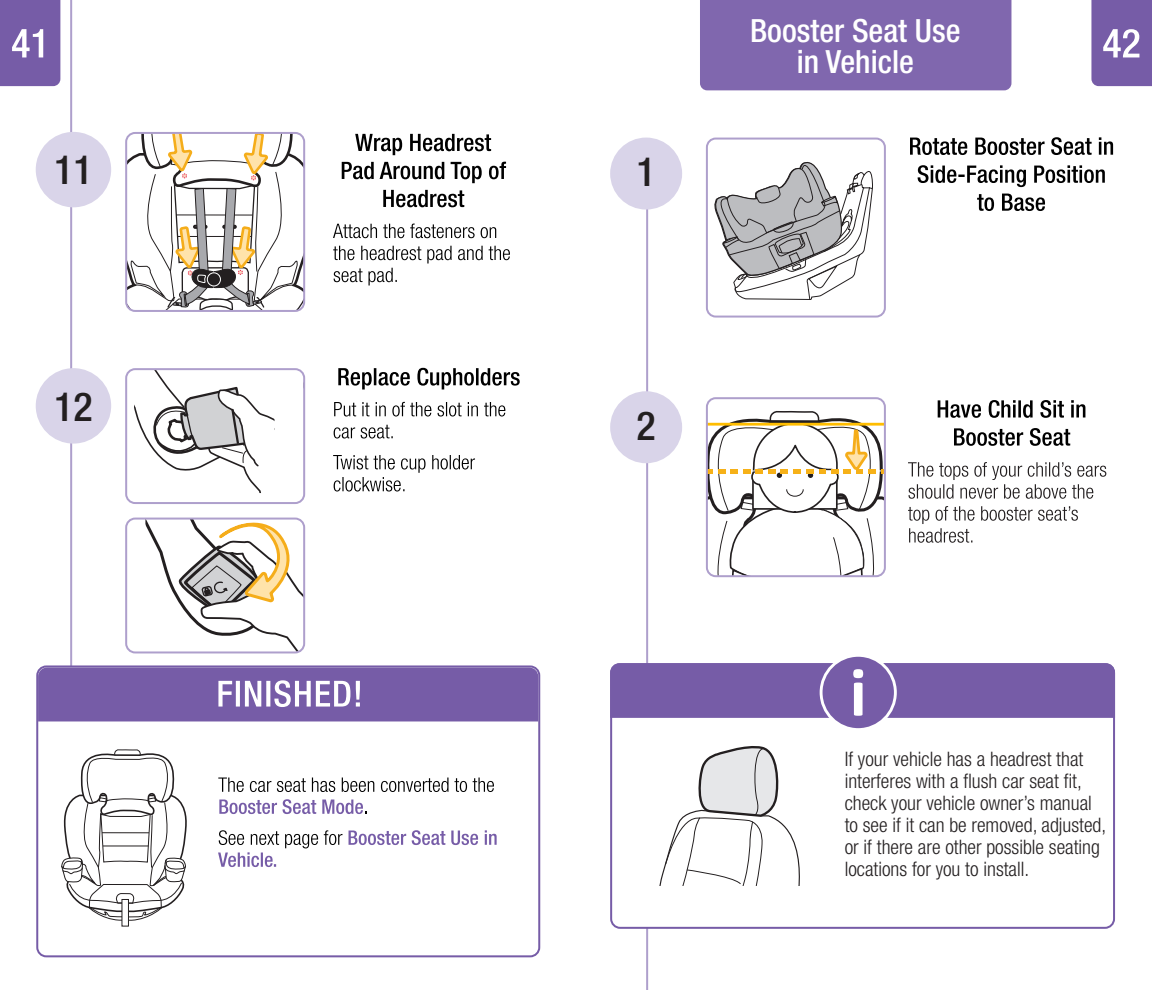
<style>
.page{position:relative;width:1152px;height:990px;background:#fff}
.page>*{position:absolute;margin:0;border:0;box-sizing:border-box;transform-origin:0 0}
.t1{font:500 condensed 40px "Helvetica Neue LT Std";color:#231f20}
.t2{font:500 condensed 32px "Helvetica Neue LT Std";color:#fff}
.t3{font:300 condensed 20px/22px "Helvetica Neue LT Std";color:#231f20}
</style>
<div class="page">
<hr style="left:646px;top:170px;width:2px;height:820px;background:#ae9fcc">
<hr style="left:70px;top:0;width:2px;height:703px;background:#ae9fcc">
<svg style="left:0;top:0;width:60px;height:86px;background:#8068ad"></svg>
<svg style="left:1091px;top:0;width:61px;height:86px;background:#836baf"></svg>
<div style="left:36px;top:665px;width:504px;height:292px;border:2px solid #765ca7;border-radius:9px"></div>
<div style="left:122px;top:899px;width:7px;height:28px;border:1px solid #231f20"></div>
<svg style="left:61px;top:749px;width:126px;height:172px"></svg>
<svg style="left:38px;top:667px;width:500px;height:54px;background:#7f66ac"></svg>
<svg style="left:349px;top:830px;width:148px;height:15px"></svg>
<svg style="left:218px;top:830px;width:124px;height:37px"></svg>
<svg style="left:219px;top:799px;width:148px;height:15px"></svg>
<svg style="left:218px;top:778px;width:276px;height:14px"></svg>
<svg style="left:333px;top:455px;width:142px;height:37px"></svg>
<svg style="left:334px;top:425px;width:59px;height:14px"></svg>
<svg style="left:334px;top:402px;width:171px;height:15px"></svg>
<svg style="left:338px;top:368px;width:182px;height:22px"></svg>
<svg style="left:333px;top:246px;width:177px;height:40px"></svg>
<svg style="left:333px;top:224px;width:163px;height:14px"></svg>
<svg style="left:383px;top:190px;width:81px;height:17px"></svg>
<svg style="left:342px;top:162px;width:164px;height:21px"></svg>
<svg style="left:355px;top:134px;width:136px;height:21px"></svg>
<svg style="left:128px;top:135px;width:174px;height:174px"></svg>
<div style="left:125px;top:132px;width:180px;height:180px;border:2px solid #ae9fcc;border-radius:9px"></div>
<svg style="left:134px;top:371px;width:141px;height:122px"></svg>
<div style="left:125px;top:368px;width:180px;height:136px;border:2px solid #ae9fcc;border-radius:9px"></div>
<svg style="left:145px;top:519px;width:159px;height:133px"></svg>
<div style="left:125px;top:518px;width:180px;height:135px;border:2px solid #ae9fcc;border-radius:9px"></div>
<div style="left:36px;top:132px;width:75px;height:75px;background:#d9d4e9;border-radius:50%"></div>
<div style="left:36px;top:368px;width:75px;height:76px;background:#d9d4e9;border-radius:50%"></div>
<div style="left:700px;top:0;width:311px;height:90px;background:#8067ae"></div>
<svg style="left:908px;top:506px;width:170px;height:37px"></svg>
<svg style="left:908px;top:462px;width:198px;height:37px"></svg>
<svg style="left:954px;top:428px;width:116px;height:18px"></svg>
<svg style="left:938px;top:400px;width:147px;height:18px"></svg>
<div style="left:610px;top:138px;width:72px;height:72px;background:#d9d4e9;border-radius:50%"></div>
<svg style="left:977px;top:194px;width:68px;height:17px"></svg>
<svg style="left:918px;top:165px;width:187px;height:22px"></svg>
<svg style="left:910px;top:137px;width:203px;height:18px"></svg>
<div style="left:610px;top:391px;width:72px;height:72px;background:#d9d4e9;border-radius:50%"></div>
<svg style="left:714px;top:161px;width:159px;height:139px"></svg>
<div style="left:706px;top:138px;width:180px;height:180px;border:2px solid #ae9fcc;border-radius:9px"></div>
<svg style="left:709px;top:411px;width:174px;height:163px"></svg>
<div style="left:706px;top:397px;width:180px;height:180px;border:2px solid #ae9fcc;border-radius:9px"></div>
<div style="left:611px;top:664px;width:503px;height:264px;background:#fff;border-radius:9px"></div>
<div style="left:610px;top:663px;width:505px;height:266px;border:2px solid #765ca7;border-radius:9px"></div>
<svg style="left:821px;top:655px;width:74px;height:75px"></svg>
<div style="left:820px;top:654px;width:77px;height:77px;border:3px solid #fff;border-radius:50%"></div>
<div style="left:610px;top:663px;width:505px;height:55px;background:#765ca7"></div>
<svg style="left:659px;top:746px;width:141px;height:140px"></svg>
<p class="t1" style="left:54px;top:146px;width:40px">11</p>
<p class="t1" style="left:54px;top:383px;width:40px">12</p>
<p class="t1" style="left:637px;top:148px;width:21px">1</p>
<p class="t1" style="left:637px;top:402px;width:21px">2</p>
<p class="t2" style="left:750px;top:12px;width:212px">Booster Seat Use</p>
<p class="t2" style="left:797px;top:43px;width:119px">in Vehicle</p>
<p class="t3" style="left:845px;top:748px;width:263px">If your vehicle has a headrest that interferes with a flush car seat fit, check your vehicle owner’s manual to see if it can be removed, adjusted, or if there are other possible seating locations for you to install.</p>
</div>
